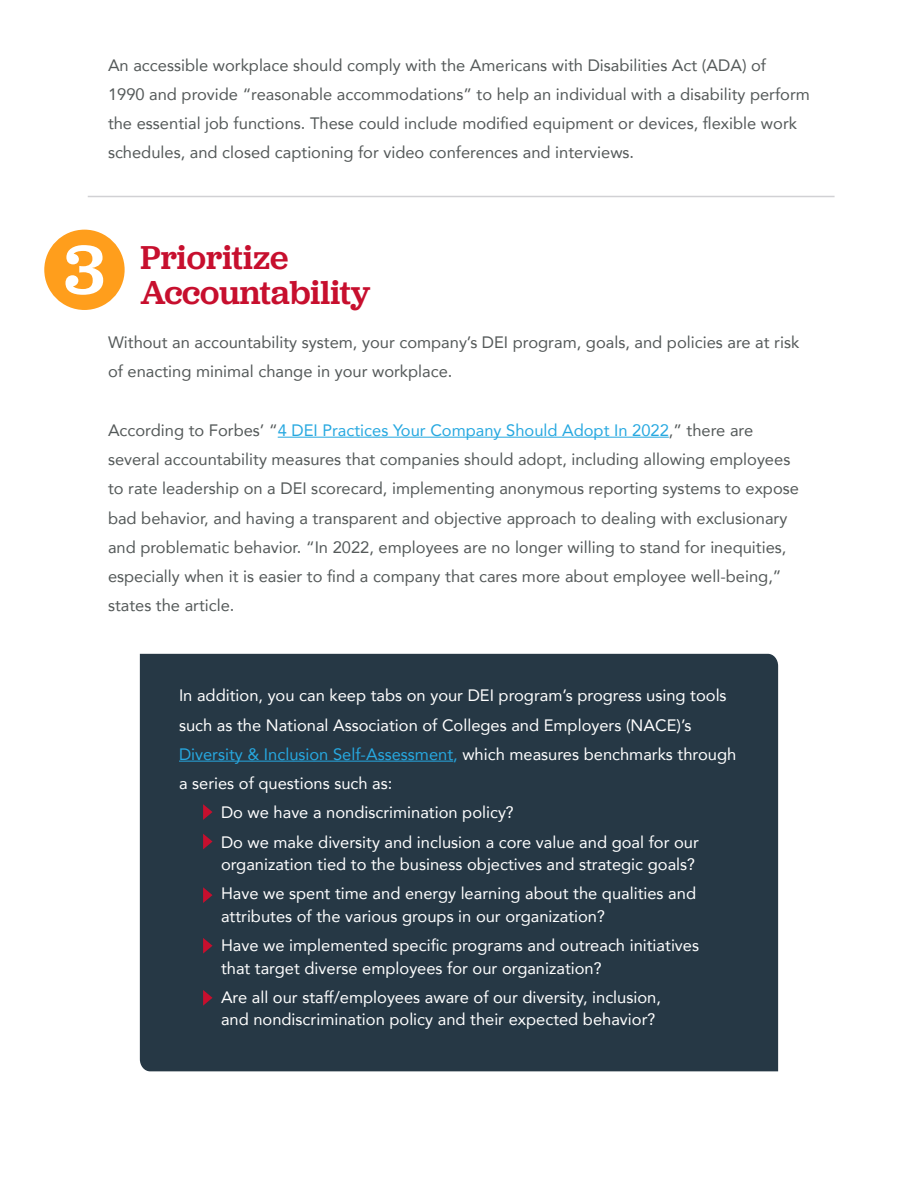
<style>
.page{position:relative;width:918px;height:1188px;background:#fff}
.page>*{position:absolute;margin:0;border:0;box-sizing:border-box;transform-origin:0 0}
.t1{font:500 72px "Jubilat";color:#fff}
.t2{font:500 34.5px/34.5px "Jubilat";color:#c70f2e}
.t3{font:16.5px/29.2px "Avenir";color:#545959}
.t4{font:16.5px/29.2px "Avenir";color:#fff}
.t5{font:16.5px "Avenir";color:#26a8e0}
.s1{color:#26a8e0}
.s2{color:#fff}
</style>
<div class="page">
<div style="left:44px;top:230px;width:81px;height:80px;background:#ff9e1c;border-radius:50%"></div>
<div style="left:140px;top:654px;width:638px;height:417px;background:#263845"></div>
<hr style="left:278px;top:437px;width:391px;height:1px;background:#26a8e0">
<hr style="left:179px;top:761px;width:274px;height:1px;background:#26a8e0">
<svg style="left:203px;top:990px;width:10px;height:16px"></svg>
<svg style="left:203px;top:938px;width:10px;height:16px"></svg>
<svg style="left:203px;top:887px;width:10px;height:16px"></svg>
<svg style="left:203px;top:834px;width:10px;height:15px"></svg>
<svg style="left:203px;top:804px;width:10px;height:16px"></svg>
<hr style="left:88px;top:196px;width:747px;height:1px;background:#d1d1d4">
<p class="t3" style="left:108px;top:50px;width:703px">An accessible workplace should comply with the Americans with Disabilities Act (ADA) of<br>1990 and provide “reasonable accommodations” to help an individual with a disability perform the essential job functions. These could include modified equipment or devices, flexible work schedules, and closed captioning for video conferences and interviews.</p>
<h1 class="t1" style="left:64px;top:223px;width:42px">3</h1>
<h2 class="t2" style="left:140px;top:240px;width:232px">Prioritize<br>Accountability</h2>
<p class="t3" style="left:108px;top:327px;width:693px">Without an accountability system, your company’s DEI program, goals, and policies are at risk of enacting minimal change in your workplace.</p>
<p class="t3" style="left:108px;top:415px;width:693px">According to Forbes’ “<span class="s1">4 DEI Practices Your Company Should Adopt In 2022</span>,” there are several accountability measures that companies should adopt, including allowing employees to rate leadership on a DEI scorecard, implementing anonymous reporting systems to expose bad behavior, and having a transparent and objective approach to dealing with exclusionary and problematic behavior. “In 2022, employees are no longer willing to stand for inequities, especially when it is easier to find a company that cares more about employee well-being,” states the article.</p>
<p class="t4" style="left:179px;top:681px;width:549px">In addition, you can keep tabs on your DEI program’s progress using tools</p>
<p class="t4" style="left:179px;top:710px;width:514px">such as the National Association of Colleges and Employers (NACE)’s</p>
<p class="t5" style="left:179px;top:741px;width:559px">Diversity &amp; Inclusion Self-Assessment, <span class="s2">which measures benchmarks through</span></p>
<p class="t4" style="left:179px;top:768px;width:215px">a series of questions such as:</p>
<p class="t4" style="left:221px;top:798px;width:294px">Do we have a nondiscrimination policy?</p>
<p class="t4" style="left:221px;top:827px;width:479px">Do we make diversity and inclusion a core value and goal for our</p>
<p class="t4" style="left:221px;top:849px;width:477px">organization tied to the business objectives and strategic goals?<br>Have we spent time and energy learning about the qualities and</p>
<p class="t4" style="left:221px;top:901px;width:480px">attributes of the various groups in our organization?<br>Have we implemented specific programs and outreach initiatives</p>
<p class="t4" style="left:221px;top:953px;width:441px">that target diverse employees for our organization?<br>Are all our staff/employees aware of our diversity, inclusion,</p>
<p class="t4" style="left:221px;top:1005px;width:436px">and nondiscrimination policy and their expected behavior?</p>
</div>
